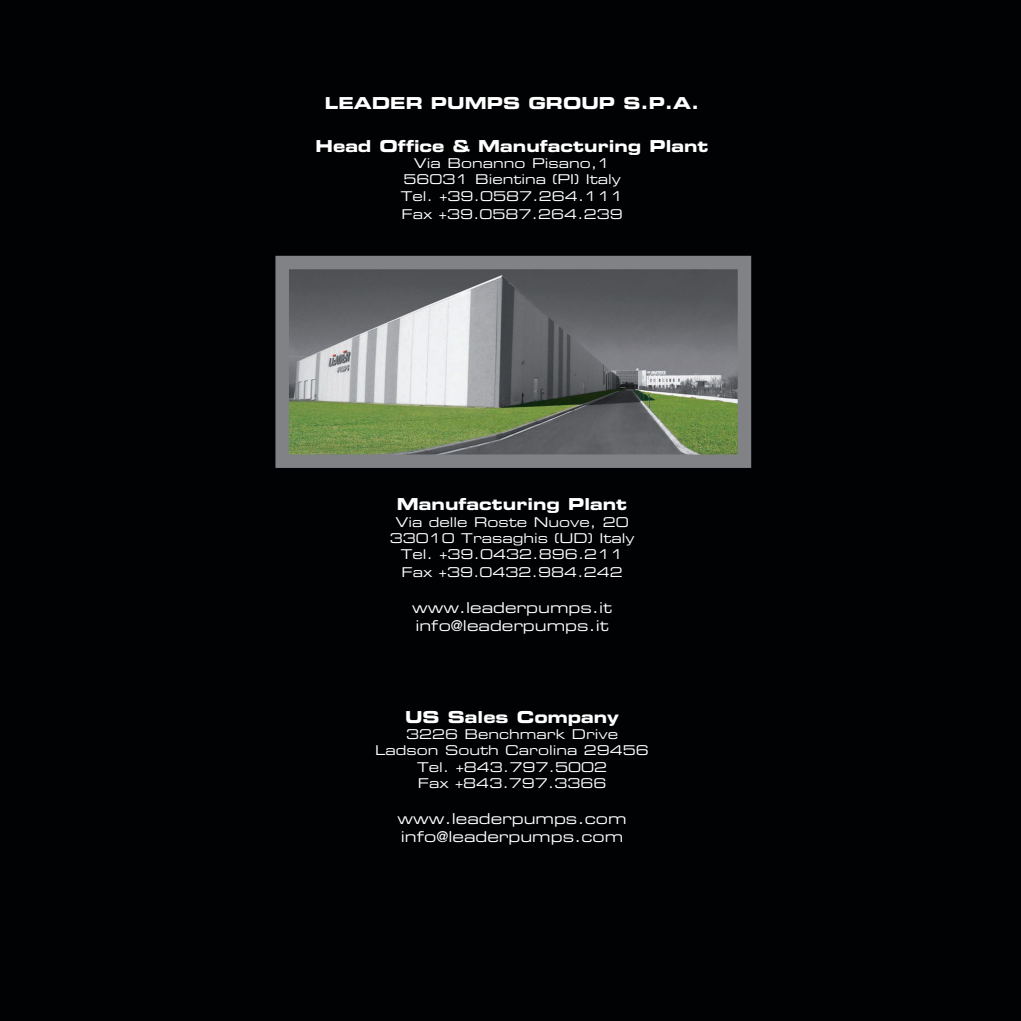
<style>
.page{position:relative;width:1021px;height:1021px;background:#fff}
.page>*{position:absolute;margin:0;border:0;box-sizing:border-box;transform-origin:0 0}
.t1{font:16.5px "Eurostile Bold Extended Two";color:#fff}
.t2{font:15px/18px "Eurostile Extended Two";color:#fff}
.t3{font:13.5px/16.2px "Eurostile Extended Two";color:#fff;text-align:center}
</style>
<div class="page">
<div style="left:0;top:0;width:1020px;height:1020px;background:#010203"></div>
<img style="left:290px;top:271px;width:446px;height:182px">
<div style="left:275px;top:256px;width:476px;height:212px;border:14px solid #808285"></div>
<p class="t1" style="left:325px;top:91px;width:376px">LEADER PUMPS GROUP S.P.A.</p>
<p class="t1" style="left:315px;top:134px;width:394px">Head Office &amp; Manufacturing Plant</p>
<p class="t3" style="left:401px;top:155px;width:224px">Via Bonanno Pisano,1<br>56031 Bientina (PI) Italy<br>Tel. +39.0587.264.111</p>
<p class="t3" style="left:401px;top:205px;width:223px">Fax +39.0587.264.239</p>
<p class="t1" style="left:397px;top:493px;width:232px">Manufacturing Plant</p>
<p class="t3" style="left:390px;top:513px;width:246px">Via delle Roste Nuove, 20<br>33010 Trasaghis (UD) Italy<br>Tel. +39.0432.896.211</p>
<p class="t3" style="left:401px;top:564px;width:223px">Fax +39.0432.984.242</p>
<p class="t2" style="left:412px;top:598px;width:201px">www.leaderpumps.it info@leaderpumps.it</p>
<p class="t1" style="left:405px;top:705px;width:215px">US Sales Company</p>
<p class="t3" style="left:375px;top:726px;width:275px">3226 Benchmark Drive<br>Ladson South Carolina 29456<br>Tel. +843.797.5002<br>Fax +843.797.3366</p>
<p class="t2" style="left:397px;top:809px;width:230px">www.leaderpumps.com info@leaderpumps.com</p>
</div>
